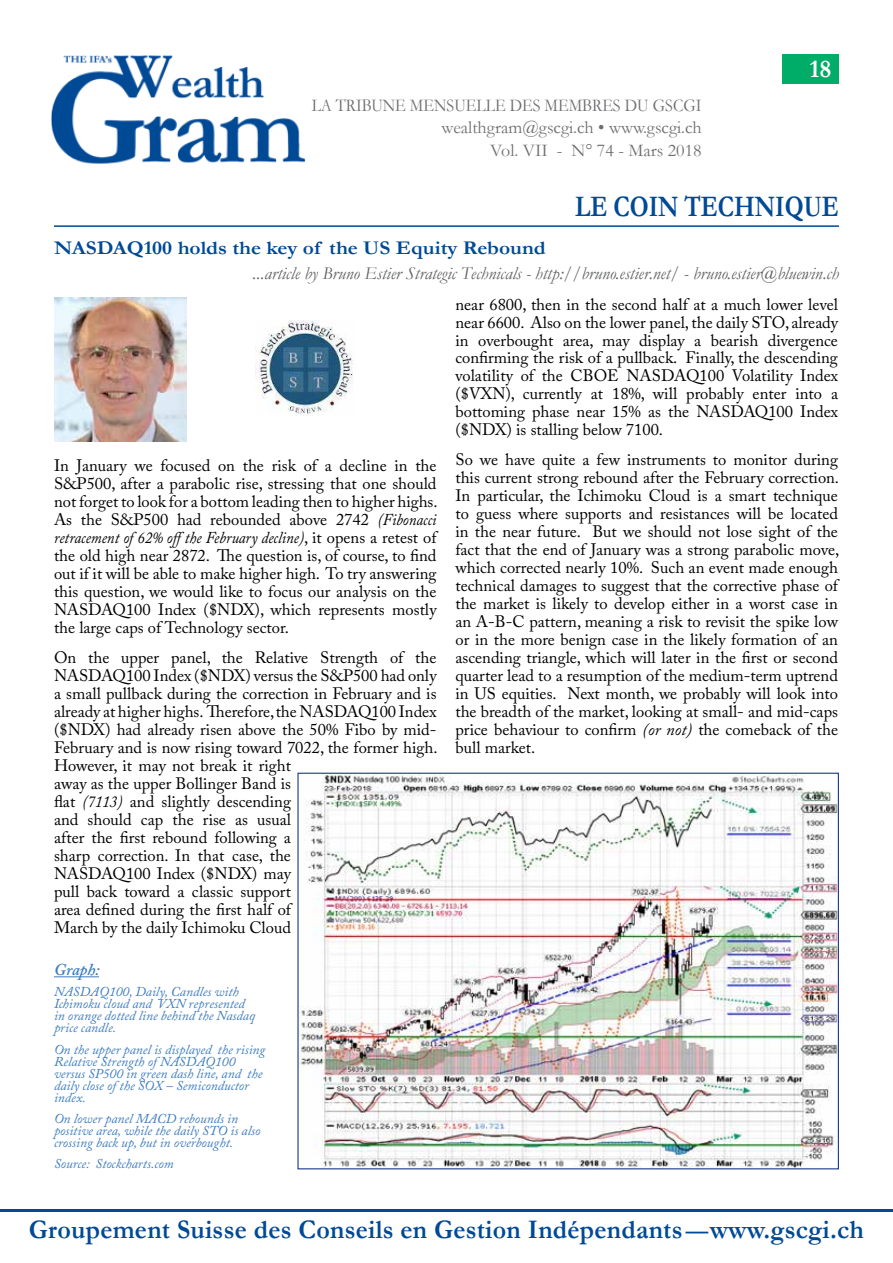
<style>
.page{position:relative;width:893px;height:1263px;background:#fff}
.page>*{position:absolute;margin:0;border:0;box-sizing:border-box;transform-origin:0 0}
.t1{font:700 30px "Garamond";color:#004995;scale:.8 1}
.t2{font:700 27px "Garamond";letter-spacing:.01em;color:#004995;scale:.96 1}
.t3{font:700 25.5px "Garamond";color:#fff}
.t4{font:700 22.5px "Garamond";color:#004995}
.t5{font:700 19.5px "Garamond";color:#004995;scale:1.1 1}
.t6{font:italic 18px "Garamond";color:#5f6062}
.t7{font:18px/22.5px "Garamond";color:#6d6e71;text-align:right;scale:.9 1}
.t8{font:16.5px/18px "Adobe Caslon Pro";color:#000;text-align:justify}
.t9{font:italic 600 16.5px "Adobe Caslon Pro";letter-spacing:-.01em;color:#3e7dc0}
.t10{font:italic 13.5px/12px "Adobe Caslon Pro";color:#3e7dc0}
.s1{font-style:italic}
</style>
<div class="page">
<img style="left:51px;top:55px;width:255px;height:109px">
<div style="left:782px;top:54px;width:57px;height:29px;background:#00ad68"></div>
<hr style="left:54px;top:225px;width:785px;height:2px;background:#004995">
<hr style="left:0;top:1209px;width:893px;height:3px;background:#004995">
<img style="left:54px;top:298px;width:132px;height:143px">
<hr style="left:54px;top:976px;width:45px;height:1px;background:#3e7dc0">
<img style="left:299px;top:775px;width:538px;height:392px">
<img style="left:256px;top:321px;width:97px;height:94px">
<p class="t7" style="left:312px;top:94px;width:435px">LA TRIBUNE MENSUELLE DES MEMBRES DU GSCGI wealthgram@gscgi.ch • www.gscgi.ch<br>Vol. VII - N° 74 - Mars 2018</p>
<h3 class="t3" style="left:809px;top:55px;width:24px">18</h3>
<h1 class="t1" style="left:575px;top:190px;width:331px">LE COIN TECHNIQUE</h1>
<p class="t5" style="left:54px;top:237px;width:449px">NASDAQ100 holds the key of the US Equity Rebound</p>
<p class="t6" style="left:253px;top:264px;width:588px">...article by Bruno Estier Strategic Technicals - http://bruno.estier.net/ - bruno.estier@bluewin.ch</p>
<p class="t8" style="left:54px;top:456px;width:385px">In January we focused on the risk of a decline in the S&amp;P500, after a parabolic rise, stressing that one should not forget to look for a bottom leading then to higher highs.<br>As the S&amp;P500 had rebounded above 2742 <span class="s1">(Fibonacci retracement of 62% offthe February decline)</span>, it opens a retest of the old high near 2872. The question is, of course, to find out if it will be able to make higher high. To try answering this question, we would like to focus our analysis on the NASDAQ100 Index ($NDX), which represents mostly the large caps of Technology sector.</p>
<p class="t8" style="left:54px;top:648px;width:385px;text-align:left">On the upper panel, the Relative Strength of the NASDAQ100 Index ($NDX) versus the S&amp;P500 had only a small pullback during the correction in February and is already at higher highs. Therefore, the NASDAQ100 Index ($NDX) had already risen above the 50% Fibo by mid-February and is now rising toward 7022, the former high.<br>However, it may not break it right<br>away as the upper Bollinger Band is<br>flat <span class="s1">(7113)</span> and slightly descending<br>and should cap the rise as usual<br>after the first rebound following a<br>sharp correction. In that case, the<br>NASDAQ100 Index ($NDX) may<br>pull back toward a classic support<br>area defined during the first half of<br>March by the daily Ichimoku Cloud</p>
<p class="t9" style="left:54px;top:960px;width:47px">Graph:</p>
<p class="t10" style="left:54px;top:986px;width:203px">NASDAQ100, Daily, Candles with<br>Ichimoku cloud and VXN represented in orange dotted line behind the Nasdaq price candle.</p>
<p class="t10" style="left:54px;top:1043px;width:213px">On the upper panel is displayed the rising<br>Relative Strength of NASDAQ100 versus SP500 in green dash line, and the daily close of the SOX – Semiconductor index.</p>
<p class="t10" style="left:54px;top:1112px;width:208px">On lower panel MACD rebounds in positive area, while the daily STO is also crossing back up, but in overbought.</p>
<p class="t10" style="left:54px;top:1157px;width:121px">Source: Stockcharts.com</p>
<p class="t8" style="left:455px;top:295px;width:384px">near 6800, then in the second half at a much lower level near 6600. Also on the lower panel, the daily STO, already in overbought area, may display a bearish divergence confirming the risk of a pullback. Finally, the descending volatility of the CBOE NASDAQ100 Volatility Index ($VXN), currently at 18%, will probably enter into a bottoming phase near 15% as the NASDAQ100 Index ($NDX) is stalling below 7100.</p>
<p class="t8" style="left:455px;top:450px;width:385px">So we have quite a few instruments to monitor during this current strong rebound after the February correction.<br>In particular, the Ichimoku Cloud is a smart technique to guess where supports and resistances will be located in the near future. But we should not lose sight of the fact that the end of January was a strong parabolic move, which corrected nearly 10%. Such an event made enough technical damages to suggest that the corrective phase of the market is likely to develop either in a worst case in an A-B-C pattern, meaning a risk to revisit the spike low or in the more benign case in the likely formation of an ascending triangle, which will later in the first or second quarter lead to a resumption of the medium-term uptrend in US equities. Next month, we probably will look into the breadth of the market, looking at small- and mid-caps price behaviour to confirm <span class="s1">(or not)</span> the comeback of the bull market.</p>
<h2 class="t2" style="left:29px;top:1215px;width:871px">Groupement Suisse des Conseils en Gestion Indépendants www.gscgi.ch</h2>
<h3 class="t4" style="left:686px;top:1219px;width:24px">—</h3>
</div>
